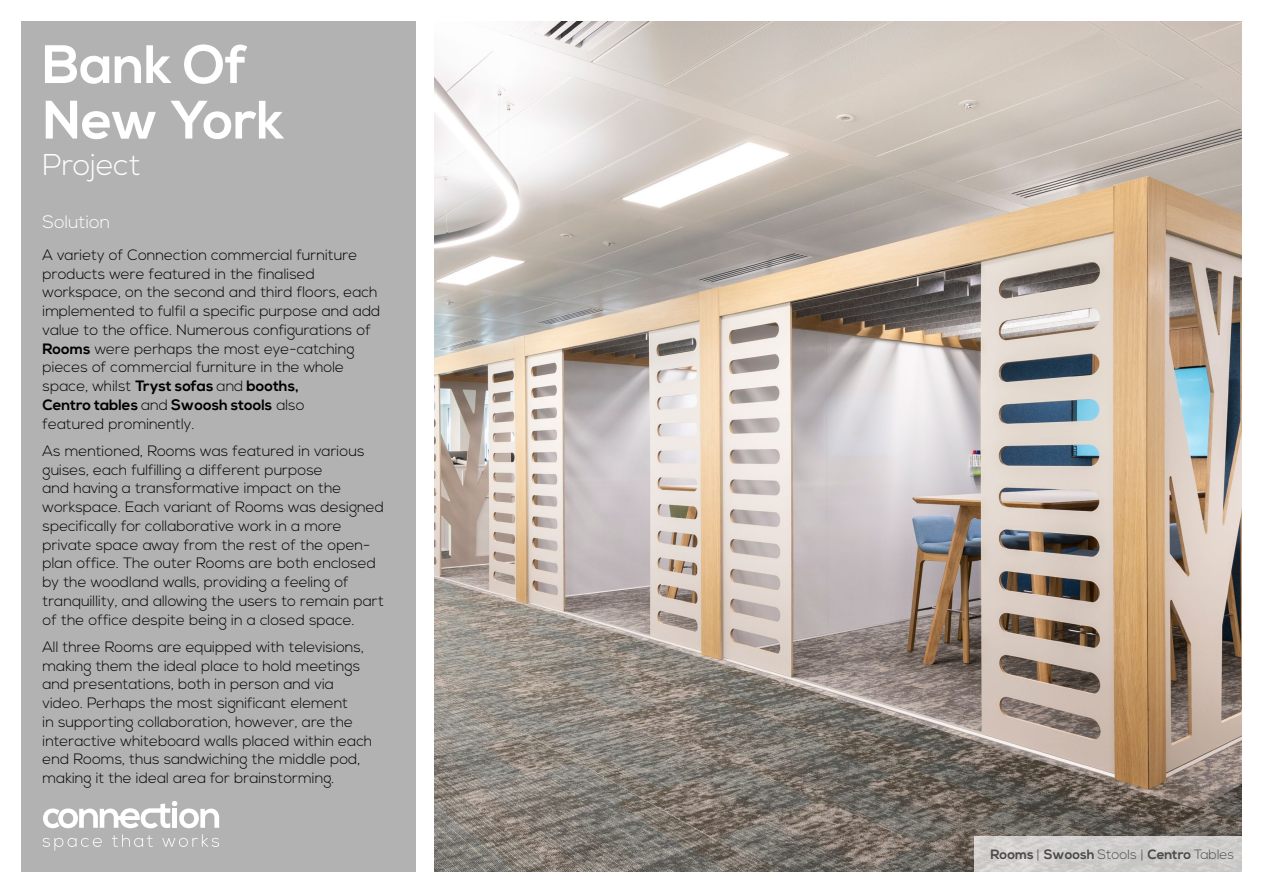
<style>
.page{position:relative;width:1263px;height:893px;background:#fff}
.page>*{position:absolute;margin:0;border:0;box-sizing:border-box;transform-origin:0 0}
.t1{font:700 54px/55.5px "Nexa";color:#fff}
.t2{font:300 30px "Nexa";letter-spacing:-.01em;color:#fff}
.t3{font:300 18px "Nexa";color:#fff}
.t4{font:300 15px/18.8px "Nexa";color:#000}
.t5{font:700 13.5px "Nexa";color:#4a4a49}
.s1{font-weight:700}
.s2{font-weight:300}
</style>
<div class="page">
<div style="left:21px;top:21px;width:395px;height:851px;background:#b3b2b2"></div>
<img style="left:434px;top:21px;width:808px;height:851px">
<div style="left:974px;top:837px;width:268px;height:35px;background:#cfcdcb"></div>
<svg style="left:43px;top:838px;width:59px;height:12px"></svg>
<svg style="left:112px;top:834px;width:41px;height:13px"></svg>
<svg style="left:162px;top:834px;width:57px;height:13px"></svg>
<svg style="left:43px;top:801px;width:176px;height:27px"></svg>
<h1 class="t1" style="left:43px;top:39px;width:244px">Bank Of<br>New York</h1>
<h2 class="t2" style="left:43px;top:147px;width:100px">Project</h2>
<p class="t3" style="left:43px;top:212px;width:69px">Solution</p>
<p class="t4" style="left:43px;top:246px;width:339px">A variety of Connection commercial furniture products were featured in the finalised workspace, on the second and third floors, each implemented to fulfil a specific purpose and add value to the office. Numerous configurations of <span class="s1">Rooms</span> were perhaps the most eye-catching pieces of commercial furniture in the whole space, whilst <span class="s1">Tryst sofas</span> and <span class="s1">booths,<br>Centro tables</span> and <span class="s1">Swoosh stools</span> also<br>featured prominently.</p>
<p class="t4" style="left:43px;top:442px;width:343px">As mentioned, Rooms was featured in various guises, each fulfilling a different purpose<br>and having a transformative impact on the workspace. Each variant of Rooms was designed specifically for collaborative work in a more private space away from the rest of the open&shy;plan office. The outer Rooms are both enclosed by the woodland walls, providing a feeling of tranquillity, and allowing the users to remain part of the office despite being in a closed space.</p>
<p class="t4" style="left:43px;top:638px;width:331px">All three Rooms are equipped with televisions, making them the ideal place to hold meetings and presentations, both in person and via video. Perhaps the most significant element<br>in supporting collaboration, however, are the interactive whiteboard walls placed within each end Rooms, thus sandwiching the middle pod, making it the ideal area for brainstorming.</p>
<p class="t5" style="left:990px;top:847px;width:245px">Rooms <span class="s2">|</span> Swoosh <span class="s2">Stools |</span> Centro <span class="s2">Tables</span></p>
</div>
